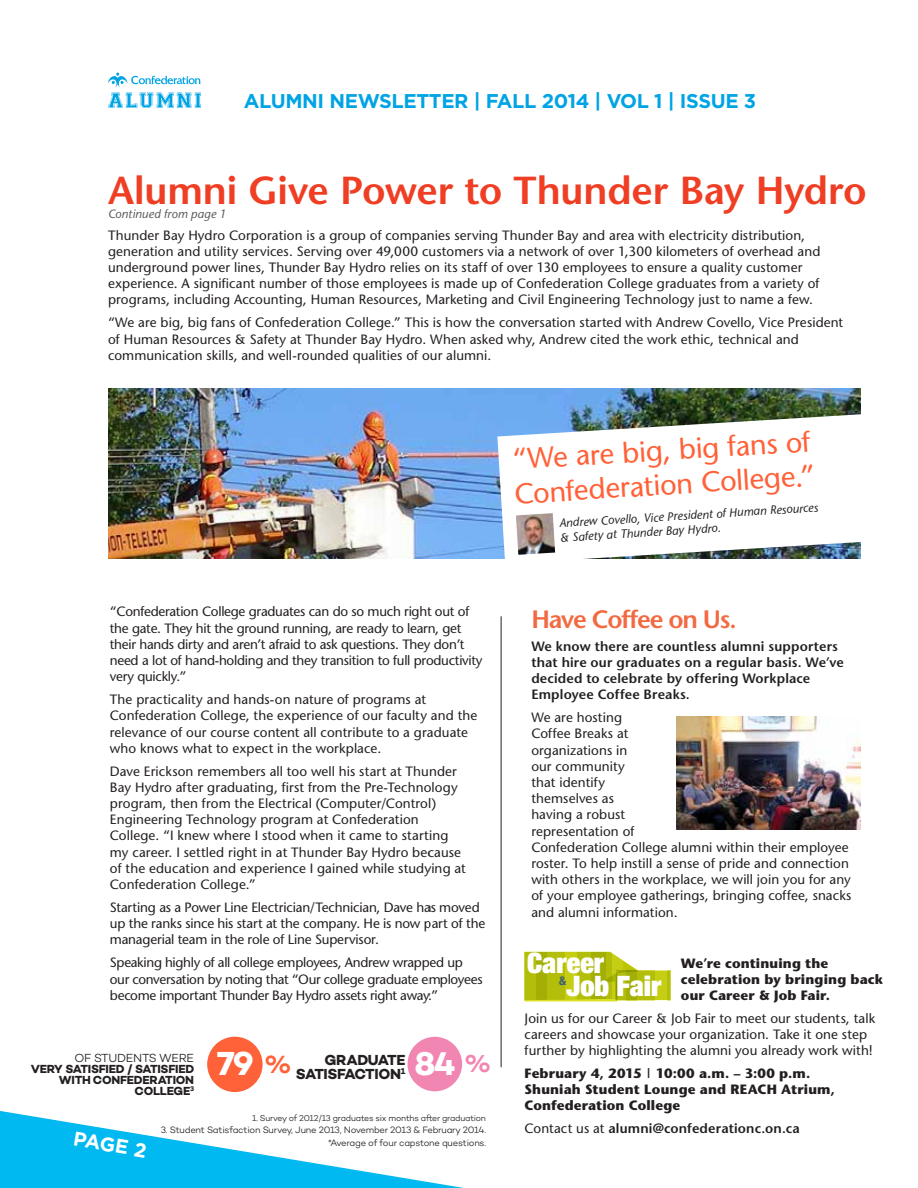
<style>
.page{position:relative;width:918px;height:1188px;background:#fff}
.page>*{position:absolute;margin:0;border:0;box-sizing:border-box;transform-origin:0 0}
.t1{font:600 39px "Stone Sans";letter-spacing:-.005em;color:#ef3e23}
.t2{font:700 33.45px "Campton";color:#fff}
.t3{font:28.65px/34.3px "Stone Sans";color:#ff6138}
.t4{font:900 expanded 28.2px/22.6px "Helvetica Neue";color:#fff}
.t5{font:600 25.2px "Stone Sans";letter-spacing:-.045em;color:#f26a42}
.t6{font:700 19.95px "Gotham";letter-spacing:-.02em;color:#00a4e4}
.t7{font:700 19.95px "Gotham";color:#fff}
.t8{font:700 14.85px "Campton";letter-spacing:-.025em;color:#231f20}
.t9{font:13.5px/16.2px "Stone Sans";letter-spacing:.005em;color:#231f20}
.t10{font:500 13.5px/16.2px "Stone Sans Std";letter-spacing:-.02em;color:#231f20}
.t11{font:600 13.5px/16.2px "Stone Sans";letter-spacing:.01em;color:#231f20}
.t12{font:13.5px/16.2px "Stone Sans";letter-spacing:-.02em;color:#231f20}
.t13{font:700 13.5px/16.2px "Stone Sans";letter-spacing:.01em;color:#231f20}
.t14{font:13.5px/16.2px "Stone Sans";letter-spacing:-.015em;color:#231f20}
.t15{font:italic 500 12px/14px "Stone Sans Std";color:#231f20}
.t16{font:700 12px/10.8px "Campton";letter-spacing:-.02em;color:#231f20;text-align:right}
.t17{font:italic 500 12px "Stone Sans Std";letter-spacing:.01em;color:#58595b}
.t18{font:300 12px "Campton";letter-spacing:-.02em;color:#231f20}
.t19{font:700 condensed 12px "Helvetica Neue";color:#395d76}
.t20{font:300 9.3px/12.8px "Campton";letter-spacing:-.03em;color:#231f20;text-align:right}
.t21{font:300 8.7px "Campton";letter-spacing:-.025em;color:#231f20}
.s1{font-size:24.9px;color:#f286b3}
.s2{font-weight:400}
</style>
<div class="page">
<img style="left:108px;top:388px;width:752px;height:171px">
<svg style="left:0;top:1080px;width:464px;height:108px"></svg>
<svg style="left:108px;top:93px;width:93px;height:15px"></svg>
<svg style="left:108px;top:73px;width:93px;height:14px"></svg>
<img style="left:676px;top:717px;width:184px;height:112px">
<hr style="left:501px;top:616px;width:1px;height:451px;background:#231f20">
<svg style="left:497px;top:413px;width:364px;height:146px"></svg>
<img style="left:516px;top:513px;width:39px;height:42px">
<div style="left:408px;top:1037px;width:54px;height:54px;background:#f286b3;border-radius:50%"></div>
<div style="left:207px;top:1037px;width:56px;height:55px;background:#ff6138;border-radius:50%"></div>
<svg style="left:524px;top:952px;width:146px;height:49px;background:#bcc528"></svg>
<h3 class="t6" style="left:244px;top:89px;width:514px">ALUMNI NEWSLETTER | FALL 2014 | VOL 1 | ISSUE 3</h3>
<h1 class="t1" style="left:108px;top:167px;width:760px">Alumni Give Power to Thunder Bay Hydro</h1>
<p class="t17" style="left:108px;top:207px;width:120px">Continued from page 1</p>
<p class="t9" style="left:108px;top:227px;width:714px">Thunder Bay Hydro Corporation is a group of companies serving Thunder Bay and area with electricity distribution, generation and utility services. Serving over 49,000 customers via a network of over 1,300 kilometers of overhead and underground power lines, Thunder Bay Hydro relies on its staff of over 130 employees to ensure a quality customer experience. A significant number of those employees is made up of Confederation College graduates from a variety of programs, including Accounting, Human Resources, Marketing and Civil Engineering Technology just to name a few.</p>
<p class="t9" style="left:108px;top:314px;width:737px">“We are big, big fans of Confederation College.” This is how the conversation started with Andrew Covello, Vice President of Human Resources &amp; Safety at Thunder Bay Hydro. When asked why, Andrew cited the work ethic, technical and communication skills, and well-rounded qualities of our alumni.</p>
<h3 class="t3" style="left:511px;top:443px;width:303px;rotate:-4deg">“We are big, big fans of<br>Confederation College.”</h3>
<p class="t15" style="left:559px;top:517px;width:261px;rotate:-4deg">Andrew Covello, Vice President of Human Resources &amp; Safety at Thunder Bay Hydro.</p>
<p class="t10" style="left:110px;top:604px;width:374px">“Confederation College graduates can do so much right out of the gate. They hit the ground running, are ready to learn, get their hands dirty and aren’t afraid to ask questions. They don’t need a lot of hand-holding and they transition to full productivity very quickly.”</p>
<p class="t9" style="left:110px;top:691px;width:369px">The practicality and hands-on nature of programs at Confederation College, the experience of our faculty and the relevance of our course content all contribute to a graduate who knows what to expect in the workplace.</p>
<p class="t9" style="left:110px;top:763px;width:358px">Dave Erickson remembers all too well his start at Thunder Bay Hydro after graduating, first from the Pre-Technology program, then from the Electrical (Computer/Control)<br>Engineering Technology program at Confederation College. “I knew where I stood when it came to starting my career. I settled right in at Thunder Bay Hydro because of the education and experience I gained while studying at Confederation College.”</p>
<p class="t14" style="left:110px;top:899px;width:377px">Starting as a Power Line Electrician/Technician, Dave has moved up the ranks since his start at the company. He is now part of the managerial team in the role of Line Supervisor.</p>
<p class="t12" style="left:110px;top:954px;width:374px">Speaking highly of all college employees, Andrew wrapped up our conversation by noting that “Our college graduate employees become important Thunder Bay Hydro assets right away.”</p>
<p class="t18" style="left:74px;top:1051px;width:121px">OF STUDENTS WERE</p>
<p class="t8" style="left:217px;top:1064px;width:190px"><sup>79</sup> <sup>%</sup> SATISFACTION<sup>1</sup></p>
<h2 class="t2" style="left:414px;top:1043px;width:79px">84 <span class="s1">%</span></h2>
<p class="t16" style="left:135px;top:1085px;width:61px">COLLEGE<sup>3</sup></p>
<p class="t8" style="left:324px;top:1051px;width:83px">GRADUATE</p>
<p class="t16" style="left:31px;top:1063px;width:165px">VERY SATISFIED / SATISFIED<br>WITH CONFEDERATION</p>
<h3 class="t7" style="left:76px;top:1126px;width:75px;rotate:10deg">PAGE 2</h3>
<p class="t21" style="left:252px;top:1112px;width:235px">1. Survey of 2012/13 graduates six months after graduation</p>
<p class="t20" style="left:161px;top:1124px;width:327px">3. Student Satisfaction Survey, June 2013, November 2013 &amp; February 2014. *Average of four capstone questions.</p>
<h3 class="t5" style="left:531px;top:603px;width:207px">Have Coffee on Us.</h3>
<p class="t11" style="left:531px;top:638px;width:314px">We know there are countless alumni supporters that hire our graduates on a regular basis. We’ve decided to celebrate by offering Workplace Employee Coffee Breaks.</p>
<p class="t9" style="left:531px;top:709px;width:322px">We are hosting<br>Coffee Breaks at<br>organizations in<br>our community<br>that identify<br>themselves as<br>having a robust<br>representation of<br>Confederation College alumni within their employee roster. To help instill a sense of pride and connection with others in the workplace, we will join you for any of your employee gatherings, bringing coffee, snacks and alumni information.</p>
<h3 class="t4" style="left:566px;top:951px;width:97px;text-indent:-39px">Career<br>Job Fair</h3>
<p class="t13" style="left:681px;top:955px;width:204px">We’re continuing the celebration by bringing back our Career &amp; Job Fair.</p>
<p class="t9" style="left:524px;top:1010px;width:352px">Join us for our Career &amp; Job Fair to meet our students, talk careers and showcase your organization. Take it one step further by highlighting the alumni you already work with!</p>
<p class="t13" style="left:524px;top:1065px;width:312px">February 4, 2015 | 10:00 a.m. – 3:00 p.m.<br>Shuniah Student Lounge and REACH Atrium,<br>Confederation College</p>
<p class="t11" style="left:524px;top:1120px;width:277px"><span class="s2">Contact us at</span> alumni@confederationc.on.ca</p>
<p class="t19" style="left:559px;top:973px;width:9px">&amp;</p>
</div>
